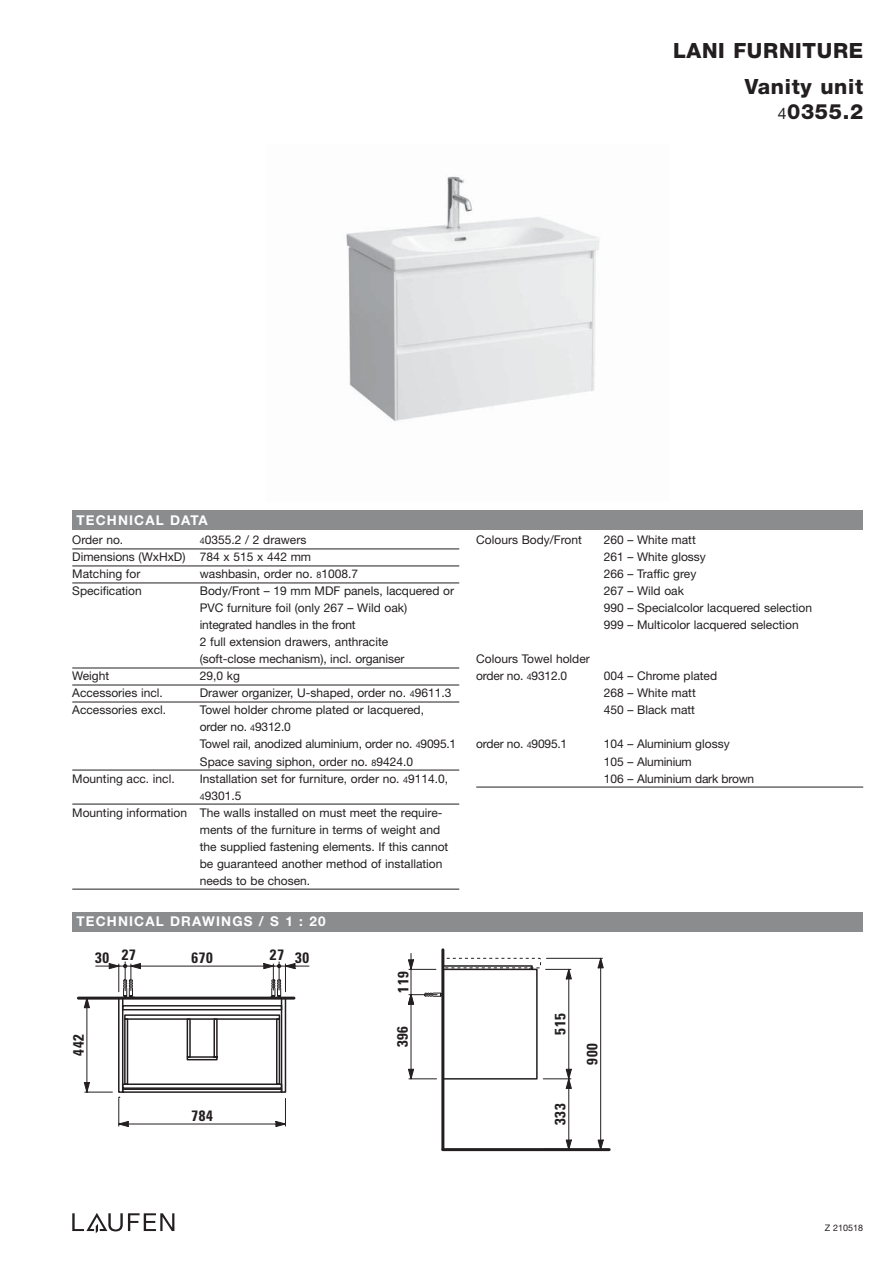
<style>
.page{position:relative;width:893px;height:1263px;background:#fff}
.page>*{position:absolute;margin:0;border:0;box-sizing:border-box;transform-origin:0 0}
.t1{font:800 21px/25.5px "Helvetica Neue";letter-spacing:.03em;color:#231f20;text-align:right}
.t2{font:700 condensed 15px "Univers";letter-spacing:.05em;color:#231f20}
.t3{font:700 13.5px "Helvetica Neue";letter-spacing:.085em;color:#fff}
.t4{font:12px/17px "Helvetica Neue";color:#231f20}
.t5{font:9px "Helvetica Neue";color:#231f20}
.s1{font-weight:400;font-size:15.75px}
.s2{font-size:9px}
</style>
<div class="page">
<img style="left:346px;top:176px;width:254px;height:245px">
<div style="left:118px;top:997px;width:5px;height:96px;border:2px solid #231f20"></div>
<div style="left:281px;top:997px;width:5px;height:96px;border:2px solid #231f20"></div>
<div style="left:122px;top:1005px;width:160px;height:5px;border:2px solid #231f20"></div>
<hr style="left:96px;top:966px;width:35px;height:1px;background:#231f20">
<hr style="left:131px;top:966px;width:142px;height:1px;background:#231f20">
<svg style="left:264px;top:962px;width:45px;height:37px"></svg>
<hr style="left:87px;top:998px;width:1px;height:94px;background:#231f20">
<svg style="left:84px;top:999px;width:6px;height:9px"></svg>
<svg style="left:109px;top:962px;width:32px;height:34px"></svg>
<svg style="left:118px;top:1014px;width:168px;height:113px"></svg>
<svg style="left:84px;top:1082px;width:28px;height:11px"></svg>
<hr style="left:78px;top:996px;width:216px;height:3px;background:#231f20">
<hr style="left:441px;top:950px;width:3px;height:199px;background:#231f20">
<hr style="left:443px;top:1148px;width:166px;height:3px;background:#231f20">
<hr style="left:568px;top:1079px;width:1px;height:70px;background:#231f20">
<hr style="left:546px;top:958px;width:56px;height:1px;background:#231f20">
<hr style="left:600px;top:958px;width:1px;height:191px;background:#231f20">
<svg style="left:598px;top:957px;width:5px;height:11px"></svg>
<svg style="left:543px;top:1140px;width:29px;height:9px"></svg>
<svg style="left:594px;top:1140px;width:9px;height:9px"></svg>
<svg style="left:408px;top:931px;width:164px;height:158px"></svg>
<svg style="left:72px;top:1213px;width:102px;height:20px"></svg>
<div style="left:72px;top:912px;width:791px;height:19px;background:#8a8c8e"></div>
<div style="left:72px;top:510px;width:791px;height:19px;background:#8a8c8e"></div>
<hr style="left:72px;top:549px;width:387px;height:1px;background:#231f20">
<hr style="left:72px;top:566px;width:387px;height:1px;background:#231f20">
<hr style="left:72px;top:583px;width:387px;height:1px;background:#231f20">
<hr style="left:72px;top:668px;width:387px;height:1px;background:#231f20">
<hr style="left:72px;top:685px;width:387px;height:1px;background:#231f20">
<hr style="left:72px;top:702px;width:387px;height:1px;background:#231f20">
<hr style="left:72px;top:770px;width:387px;height:1px;background:#231f20">
<hr style="left:72px;top:804px;width:387px;height:1px;background:#231f20">
<hr style="left:72px;top:889px;width:387px;height:1px;background:#231f20">
<hr style="left:476px;top:787px;width:387px;height:1px;background:#231f20">
<h1 class="t1" style="left:673px;top:39px;width:192px">LANI FURNITURE</h1>
<h1 class="t1" style="left:745px;top:75px;width:120px">Vanity unit<br><span class="s1">4</span>0355.2</h1>
<p class="t3" style="left:77px;top:515px;width:133px">TECHNICAL DATA</p>
<p class="t4" style="left:72px;top:533px;width:53px">Order no.</p>
<p class="t4" style="left:72px;top:533px;width:240px;text-indent:128px"><span class="s2">4</span>0355.2 / 2 drawers<br>Dimensions (WxHxD) 784 x 515 x 442 mm<br>Matching for</p>
<p class="t4" style="left:200px;top:567px;width:160px">washbasin, order no. <span class="s2">8</span>1008.7</p>
<p class="t4" style="left:72px;top:584px;width:71px">Specification</p>
<p class="t4" style="left:200px;top:584px;width:256px">Body/Front – 19 mm MDF panels, lacquered or PVC furniture foil (only 267 – Wild oak) integrated handles in the front<br>2 full extension drawers, anthracite<br>(soft-close mechanism), incl. organiser</p>
<p class="t4" style="left:72px;top:669px;width:38px">Weight</p>
<p class="t4" style="left:200px;top:669px;width:42px">29,0 kg</p>
<p class="t4" style="left:72px;top:686px;width:92px">Accessories incl.</p>
<p class="t4" style="left:200px;top:686px;width:253px">Drawer organizer, U-shaped, order no. <span class="s2">4</span>9611.3</p>
<p class="t4" style="left:72px;top:703px;width:95px">Accessories excl.</p>
<p class="t4" style="left:200px;top:703px;width:258px">Towel holder chrome plated or lacquered,<br>order no. <span class="s2">4</span>9312.0<br>Towel rail, anodized aluminium, order no. <span class="s2">4</span>9095.1<br>Space saving siphon, order no. <span class="s2">8</span>9424.0</p>
<p class="t4" style="left:72px;top:771px;width:104px">Mounting acc. incl.</p>
<p class="t4" style="left:200px;top:771px;width:250px">Installation set for furniture, order no. <span class="s2">4</span>9114.0,</p>
<p class="t4" style="left:200px;top:788px;width:43px"><span class="s2">4</span>9301.5</p>
<p class="t4" style="left:72px;top:805px;width:372px">Mounting information The walls installed on must meet the require-</p>
<p class="t4" style="left:200px;top:822px;width:242px">ments of the furniture in terms of weight and</p>
<p class="t4" style="left:200px;top:839px;width:250px">the supplied fastening elements. If this cannot</p>
<p class="t4" style="left:200px;top:856px;width:244px">be guaranteed another method of installation</p>
<p class="t4" style="left:200px;top:873px;width:112px">needs to be chosen.</p>
<p class="t3" style="left:77px;top:917px;width:250px">TECHNICAL DRAWINGS / S 1 : 20</p>
<p class="t2" style="left:95px;top:950px;width:42px">30 27</p>
<p class="t2" style="left:270px;top:950px;width:41px">27 30</p>
<p class="t2" style="left:191px;top:952px;width:23px">670</p>
<p class="t2" style="left:73px;top:1056px;width:23px;rotate:-90deg">442</p>
<p class="t2" style="left:191px;top:1110px;width:23px">784</p>
<p class="t2" style="left:398px;top:993px;width:23px;rotate:-90deg">119</p>
<p class="t2" style="left:397px;top:1047px;width:23px;rotate:-90deg">396</p>
<p class="t4" style="left:476px;top:533px;width:107px">Colours Body/Front</p>
<p class="t4" style="left:604px;top:533px;width:210px">260 – White matt<br>261 – White glossy<br>266 – Traffic grey<br>267 – Wild oak<br>990 – Specialcolor lacquered selection<br>999 – Multicolor lacquered selection</p>
<p class="t4" style="left:476px;top:652px;width:115px">Colours Towel holder order no. <span class="s2">4</span>9312.0</p>
<p class="t4" style="left:604px;top:669px;width:115px">004 – Chrome plated<br>268 – White matt<br>450 – Black matt</p>
<p class="t4" style="left:476px;top:737px;width:93px">order no. <span class="s2">4</span>9095.1</p>
<p class="t4" style="left:604px;top:737px;width:152px">104 – Aluminium glossy<br>105 – Aluminium<br>106 – Aluminium dark brown</p>
<p class="t2" style="left:555px;top:1035px;width:23px;rotate:-90deg">515</p>
<p class="t2" style="left:555px;top:1125px;width:23px;rotate:-90deg">333</p>
<p class="t2" style="left:586px;top:1065px;width:23px;rotate:-90deg">900</p>
<p class="t5" style="left:825px;top:1224px;width:40px">Z 210518</p>
</div>
